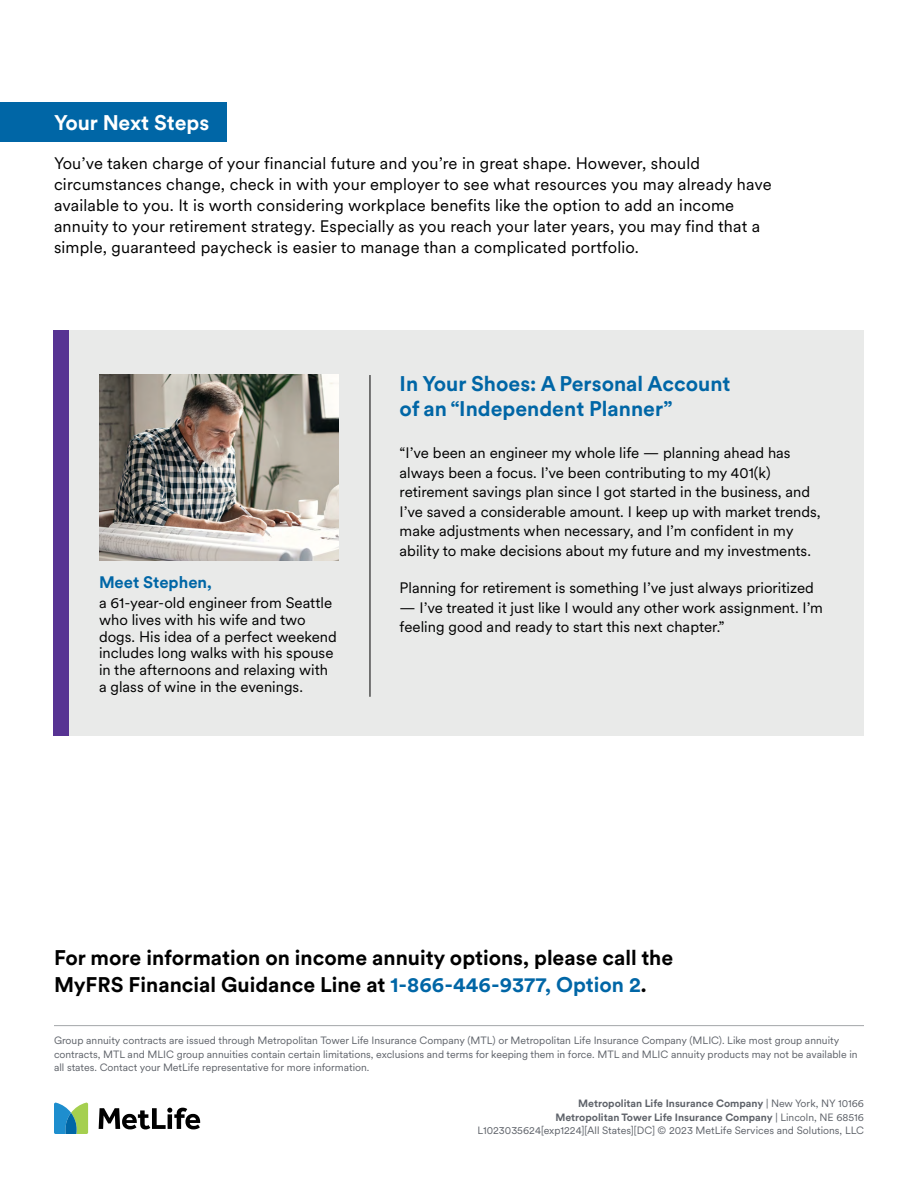
<style>
.page{position:relative;width:918px;height:1188px;background:#fff}
.page>*{position:absolute;margin:0;border:0;box-sizing:border-box;transform-origin:0 0}
.t1{font:700 21px/27px "Met Life Circular";color:#000}
.t2{font:700 21px/25.2px "Met Life Circular";color:#0066a6}
.t3{font:700 21px "Met Life Circular";letter-spacing:-.005em;color:#fff}
.t4{font:16.5px/21px "Met Life Circular";letter-spacing:.01em;color:#000}
.t5{font:700 16.5px "Met Life Circular";color:#0066a6}
.t6{font:15px/19.5px "Met Life Circular";color:#000}
.t7{font:10.5px/13.5px "Met Life Circular";color:#5f636a}
.s1{color:#0066a6}
.s2{font-weight:700}
</style>
<div class="page">
<div style="left:0;top:102px;width:227px;height:40px;background:#0066a6"></div>
<div style="left:69px;top:330px;width:795px;height:406px;background:#e9eae9"></div>
<div style="left:53px;top:330px;width:16px;height:406px;background:#573393"></div>
<hr style="left:54px;top:1025px;width:810px;height:1px;background:#a3a7a9">
<svg style="left:99px;top:1108px;width:101px;height:21px"></svg>
<svg style="left:54px;top:1103px;width:34px;height:31px"></svg>
<hr style="left:370px;top:375px;width:1px;height:322px;background:#000">
<img style="left:99px;top:375px;width:239px;height:186px">
<h1 class="t3" style="left:54px;top:108px;width:157px">Your Next Steps</h1>
<p class="t4" style="left:54px;top:152px;width:719px">You’ve taken charge of your financial future and you’re in great shape. However, should circumstances change, check in with your employer to see what resources you may already have available to you. It is worth considering workplace benefits like the option to add an income annuity to your retirement strategy. Especially as you reach your later years, you may find that a simple, guaranteed paycheck is easier to manage than a complicated portfolio.</p>
<p class="t5" style="left:99px;top:571px;width:114px">Meet Stephen,</p>
<p class="t6" style="left:99px;top:594px;width:239px;line-height:16.8px">a 61-year-old engineer from Seattle who lives with his wife and two dogs. His idea of a perfect weekend includes long walks with his spouse in the afternoons and relaxing with a glass of wine in the evenings.</p>
<h1 class="t2" style="left:400px;top:370px;width:333px">In Your Shoes: A Personal Account of an “Independent Planner”</h1>
<p class="t6" style="left:400px;top:443px;width:423px">“I’ve been an engineer my whole life — planning ahead has always been a focus. I’ve been contributing to my 401(k) retirement savings plan since I got started in the business, and I’ve saved a considerable amount. I keep up with market trends, make adjustments when necessary, and I’m confident in my ability to make decisions about my future and my investments.</p>
<p class="t6" style="left:400px;top:578px;width:416px">Planning for retirement is something I’ve just always prioritized</p>
<p class="t6" style="left:400px;top:597px;width:425px">— I’ve treated it just like I would any other work assignment. I’m feeling good and ready to start this next chapter.”</p>
<h1 class="t1" style="left:54px;top:943px;width:621px">For more information on income annuity options, please call the<br>MyFRS Financial Guidance Line at <span class="s1">1-866-446-9377, Option 2</span>.</h1>
<p class="t7" style="left:54px;top:1033px;width:805px">Group annuity contracts are issued through Metropolitan Tower Life Insurance Company (MTL) or Metropolitan Life Insurance Company (MLIC). Like most group annuity contracts, MTL and MLIC group annuities contain certain limitations, exclusions and terms for keeping them in force. MTL and MLIC annuity products may not be available in all states. Contact your MetLife representative for more information.</p>
<p class="t7" style="left:477px;top:1096px;width:388px;text-align:right"><span class="s2">Metropolitan Life Insurance Company</span> | New York, NY 10166<br><span class="s2">Metropolitan Tower Life Insurance Company</span> | Lincoln, NE 68516<br>L1023035624[exp1224][All States][DC] © 2023 MetLife Services and Solutions, LLC</p>
</div>
